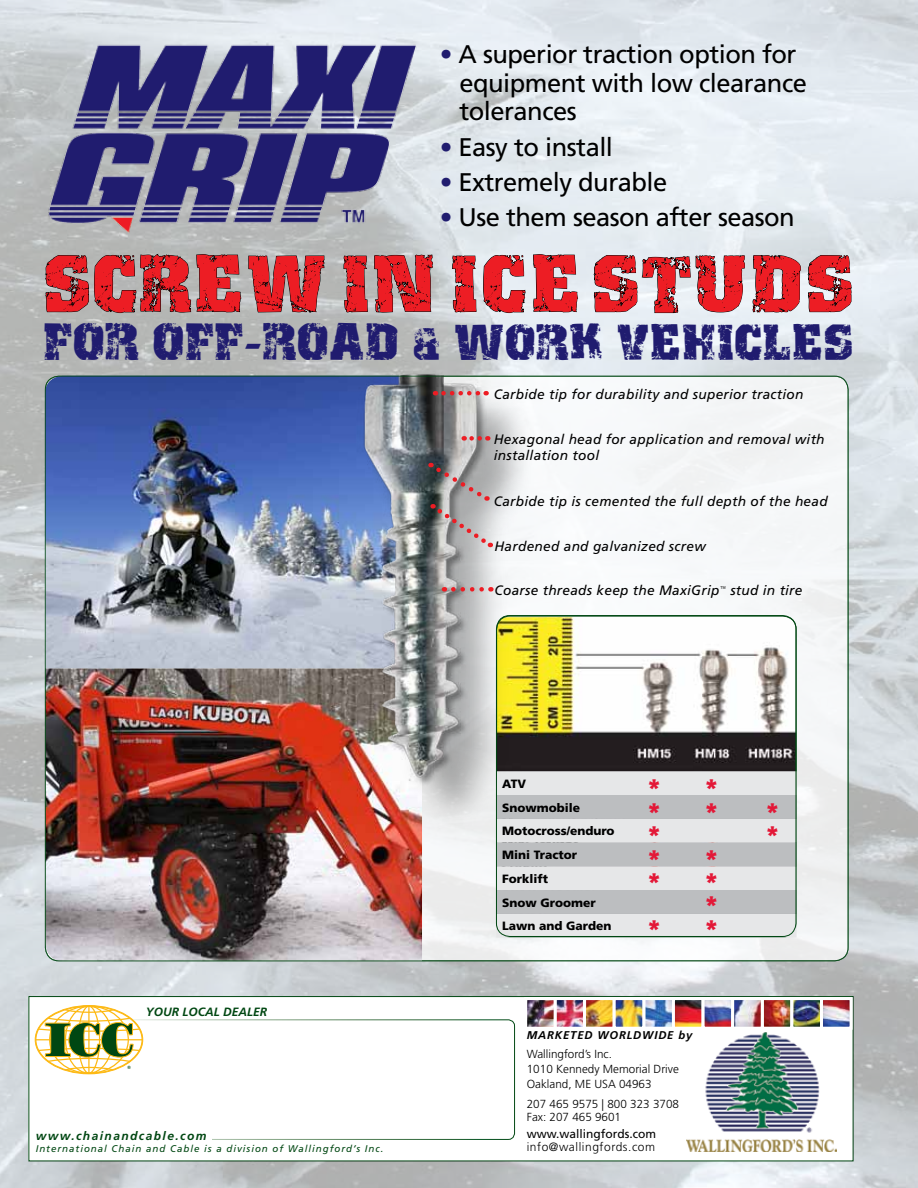
<style>
.page{position:relative;width:918px;height:1188px;background:#fff}
.page>*{position:absolute;margin:0;border:0;box-sizing:border-box;transform-origin:0 0}
.t1{font:69px "Distress";letter-spacing:.045em;color:#ed1d24}
.t2{font:45px "Distress";color:#201c6f}
.t3{font:25.5px/28.5px "Frutiger";letter-spacing:-.02em;color:#000}
.t4{font:900 22.5px/23.5px "Frutiger";color:#e31837}
.t5{font:italic 13.65px/15.9px "Frutiger";letter-spacing:.02em;color:#000}
.t6{font:900 12px/23.7px "Frutiger";color:#000}
.t7{font:italic 700 12px "Frutiger";letter-spacing:.12em;color:#004712}
.t8{font:300 12px "Frutiger";letter-spacing:.045em;color:#000}
.t9{font:12px "Frutiger";color:#000}
.t10{font:italic 700 12px "Frutiger";color:#004712}
.t11{font:300 11.7px/15px "Frutiger";color:#000}
.t12{font:italic 700 11.25px "Frutiger";letter-spacing:.075em;color:#000}
.t13{font:italic 9.75px "Frutiger";letter-spacing:.1em;color:#004712}
.t14{font:700 4.5px "Helvetica";color:#004712}
.s1{color:#201c6f}
.s2{font-size:43.5px}
</style>
<div class="page">
<img style="left:0;top:0;width:918px;height:1188px">
<div style="left:29px;top:997px;width:824px;height:164px;background:#fff"></div>
<div style="left:29px;top:996px;width:824px;height:165px;border:1px solid #004712"></div>
<img style="left:686px;top:1032px;width:151px;height:120px">
<div style="left:35px;top:1019px;width:480px;height:121px;border:1px solid #fff;border-radius:6px"></div>
<div style="left:36px;top:1131px;width:176px;height:14px;background:#fff"></div>
<svg style="left:35px;top:1006px;width:108px;height:68px"></svg>
<img style="left:528px;top:1001px;width:321px;height:25px">
<div style="left:553px;top:997px;width:33px;height:33px;border:3px solid #fff"></div>
<div style="left:583px;top:997px;width:33px;height:33px;border:3px solid #fff"></div>
<div style="left:642px;top:997px;width:33px;height:33px;border:3px solid #fff"></div>
<div style="left:613px;top:997px;width:32px;height:33px;border:3px solid #fff"></div>
<div style="left:672px;top:997px;width:33px;height:33px;border:3px solid #fff"></div>
<div style="left:761px;top:997px;width:32px;height:33px;border:3px solid #fff"></div>
<div style="left:702px;top:997px;width:32px;height:33px;border:3px solid #fff"></div>
<div style="left:731px;top:997px;width:33px;height:33px;border:3px solid #fff"></div>
<div style="left:820px;top:997px;width:33px;height:33px;border:3px solid #fff"></div>
<div style="left:790px;top:997px;width:33px;height:33px;border:3px solid #fff"></div>
<div style="left:524px;top:997px;width:33px;height:33px;border:3px solid #fff"></div>
<div style="left:45px;top:376px;width:803px;height:585px;background:#f6f7f8;border-radius:14px"></div>
<img style="left:40px;top:39px;width:388px;height:187px">
<svg style="left:15px;top:226px;width:419px;height:132px;background:#a7a9a8"></svg>
<img style="left:536px;top:616px;width:260px;height:155px">
<svg style="left:496px;top:771px;width:301px;height:167px;fill:#e6e7e8"></svg>
<svg style="left:498px;top:795px;width:299px;height:119px"></svg>
<img style="left:45px;top:376px;width:377px;height:585px">
<div style="left:369px;top:380px;width:167px;height:452px;background:#000;opacity:.3"></div>
<img style="left:342px;top:363px;width:157px;height:435px">
<svg style="left:443px;top:211px;width:410px;height:201px"></svg>
<svg style="left:472px;top:436px;width:16px;height:5px"></svg>
<svg style="left:453px;top:587px;width:38px;height:5px"></svg>
<svg style="left:431px;top:463px;width:62px;height:86px;background:#a49c9c"></svg>
<h3 class="t3" style="left:459px;top:40px;width:349px;text-indent:-20px"><span class="s1">•</span> A superior traction option for equipment with low clearance tolerances</h3>
<h3 class="t3" style="left:440px;top:133px;width:175px"><span class="s1">•</span> Easy to install</h3>
<h3 class="t3" style="left:440px;top:168px;width:229px"><span class="s1">•</span> Extremely durable</h3>
<h3 class="t3" style="left:440px;top:203px;width:357px"><span class="s1">•</span> Use them season after season</h3>
<h1 class="t1" style="left:44px;top:248px;width:812px">SCREW IN ICE STUDS</h1>
<h2 class="t2" style="left:44px;top:318px;width:811px">FOR OFF-ROAD &amp; <span class="s2">WORK VEHICLES</span></h2>
<p class="t5" style="left:494px;top:387px;width:311px">Carbide tip for durability and superior traction</p>
<p class="t5" style="left:494px;top:432px;width:332px">Hexagonal head for application and removal with installation tool</p>
<p class="t5" style="left:494px;top:493px;width:335px">Carbide tip is cemented the full depth of the head</p>
<p class="t5" style="left:495px;top:539px;width:213px">Hardened and galvanized screw</p>
<p class="t5" style="left:495px;top:582px;width:310px">Coarse threads keep the MaxiGrip<sup>™</sup> stud in tire</p>
<p class="t10" style="left:146px;top:1005px;width:123px">YOUR LOCAL DEALER</p>
<p class="t14" style="left:128px;top:1064px;width:5px">®</p>
<p class="t7" style="left:36px;top:1128px;width:172px">www.chainandcable.com</p>
<p class="t13" style="left:36px;top:1143px;width:349px">International Chain and Cable is a division of Wallingford’s Inc.</p>
<p class="t6" style="left:502px;top:772px;width:114px">ATV<br>Snowmobile<br>Motocross/enduro<br>Mini Tractor<br>Forklift<br>Snow Groomer<br>Lawn and Garden</p>
<h3 class="t4" style="left:648px;top:775px;width:14px;text-align:justify">* * * * *</h3>
<h3 class="t4" style="left:705px;top:775px;width:14px;line-height:24.2px">* *</h3>
<h3 class="t4" style="left:705px;top:892px;width:14px">*</h3>
<h3 class="t4" style="left:705px;top:846px;width:14px">* *</h3>
<h3 class="t4" style="left:648px;top:916px;width:71px">* *</h3>
<p class="t12" style="left:527px;top:1029px;width:167px">MARKETED WORLDWIDE by</p>
<p class="t11" style="left:527px;top:1047px;width:154px">Wallingford’s Inc.<br>1010 Kennedy Memorial Drive<br>Oakland, ME USA 04963</p>
<p class="t11" style="left:527px;top:1097px;width:154px;line-height:13.5px">207 465 9575 | 800 323 3708<br>Fax: 207 465 9601</p>
<p class="t9" style="left:527px;top:1127px;width:131px">www.wallingfords.com</p>
<p class="t8" style="left:527px;top:1141px;width:130px">info@wallingfords.com</p>
<h3 class="t4" style="left:766px;top:799px;width:14px">*</h3>
<h3 class="t4" style="left:766px;top:822px;width:14px">*</h3>
</div>
